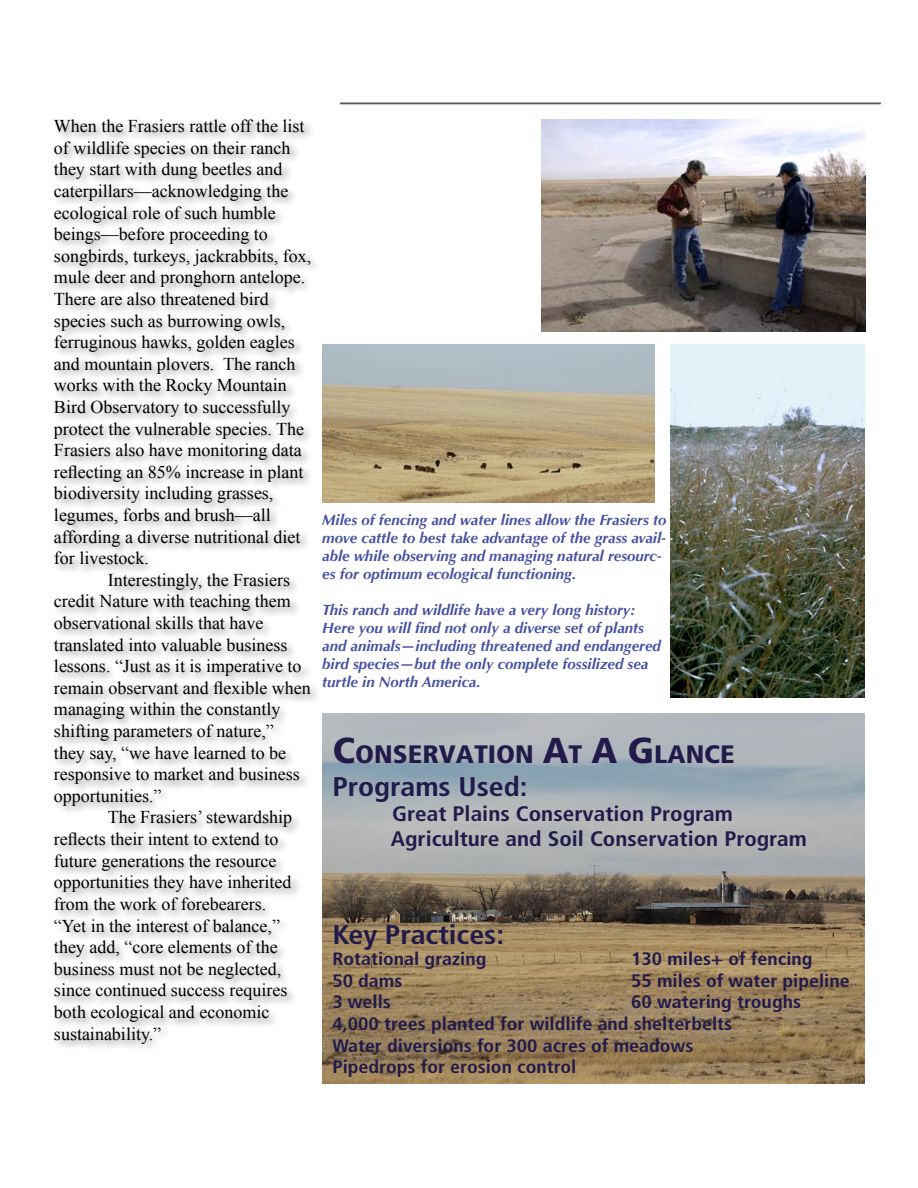
<style>
.page{position:relative;width:918px;height:1188px;background:#fff}
.page>*{position:absolute;margin:0;border:0;box-sizing:border-box;transform-origin:0 0}
.t1{font:700 condensed 27px "Frutiger";color:#211a4b;scale:1.11 1}
.t2{font:900 condensed 25.2px "Frutiger";color:#211a4b;scale:1.11 1}
.t3{font:700 condensed 21px "Frutiger";color:#211a4b;scale:1.11 1}
.t4{font:18px/21.6px "Times New Roman";color:#000}
.t5{font:700 condensed 18px "Frutiger";color:#211a4b;scale:1.11 1}
.t6{font:italic 700 15px/18px "Optima";color:#4651a3}
.s1{font-size:36px}
</style>
<div class="page">
<hr style="left:340px;top:103px;width:541px;height:1px;background:#4a615b">
<div style="left:51px;top:116px;width:272px;height:938px;background:#000;opacity:.5"></div>
<img style="left:322px;top:714px;width:542px;height:369px">
<img style="left:322px;top:345px;width:332px;height:157px">
<img style="left:671px;top:345px;width:193px;height:353px">
<img style="left:542px;top:119px;width:324px;height:213px">
<p class="t4" style="left:54px;top:115px;width:259px">When the Frasiers rattle off the list of wildlife species on their ranch they start with dung beetles and caterpillars—acknowledging the ecological role of such humble beings—before proceeding to songbirds, turkeys, jackrabbits, fox, mule deer and pronghorn antelope.<br>There are also threatened bird species such as burrowing owls, ferruginous hawks, golden eagles and mountain plovers. The ranch works with the Rocky Mountain<br>Bird Observatory to successfully protect the vulnerable species. The<br>Frasiers also have monitoring data reflecting an 85% increase in plant biodiversity including grasses, legumes, forbs and brush—all affording a diverse nutritional diet for livestock.</p>
<p class="t4" style="left:54px;top:569px;width:258px;text-indent:54px">Interestingly, the Frasiers credit Nature with teaching them observational skills that have translated into valuable business lessons. “Just as it is imperative to remain observant and flexible when managing within the constantly shifting parameters of nature,”<br>they say, “we have learned to be responsive to market and business opportunities.”</p>
<p class="t4" style="left:54px;top:806px;width:240px;text-indent:54px">The Frasiers’ stewardship reflects their intent to extend to future generations the resource opportunities they have inherited from the work of forebearers. “Yet in the interest of balance,” they add, “core elements of the business must not be neglected, since continued success requires both ecological and economic sustainability.”</p>
<p class="t6" style="left:322px;top:511px;width:346px">Miles of fencing and water lines allow the Frasiers to move cattle to best take advantage of the grass avail&shy;able while observing and managing natural resourc&shy;es for optimum ecological functioning.</p>
<p class="t6" style="left:322px;top:601px;width:340px">This ranch and wildlife have a very long history:<br>Here you will find not only a diverse set of plants and animals—including threatened and endangered bird species—but the only complete fossilized sea turtle in North America.</p>
<p class="t2" style="left:332px;top:740px;width:364px"><span class="s1">C</span>ONSERVATION <span class="s1">A</span>T <span class="s1">A G</span>LANCE</p>
<p class="t1" style="left:332px;top:771px;width:177px">Programs Used:</p>
<p class="t3" style="left:392px;top:801px;width:308px">Great Plains Conservation Program</p>
<p class="t3" style="left:391px;top:827px;width:376px">Agriculture and Soil Conservation Program</p>
<p class="t1" style="left:332px;top:918px;width:156px">Key Practices:</p>
<p class="t5" style="left:332px;top:948px;width:140px">Rotational grazing</p>
<p class="t5" style="left:631px;top:948px;width:165px">130 miles+ of fencing</p>
<p class="t5" style="left:332px;top:970px;width:65px">50 dams</p>
<p class="t5" style="left:631px;top:970px;width:198px">55 miles of water pipeline</p>
<p class="t5" style="left:332px;top:991px;width:54px">3 wells</p>
<p class="t5" style="left:631px;top:991px;width:155px">60 watering troughs</p>
<p class="t5" style="left:332px;top:1013px;width:362px">4,000 trees planted for wildlife and shelterbelts</p>
<p class="t5" style="left:332px;top:1035px;width:327px">Water diversions for 300 acres of meadows</p>
<p class="t5" style="left:332px;top:1056px;width:221px">Pipedrops for erosion control</p>
</div>
